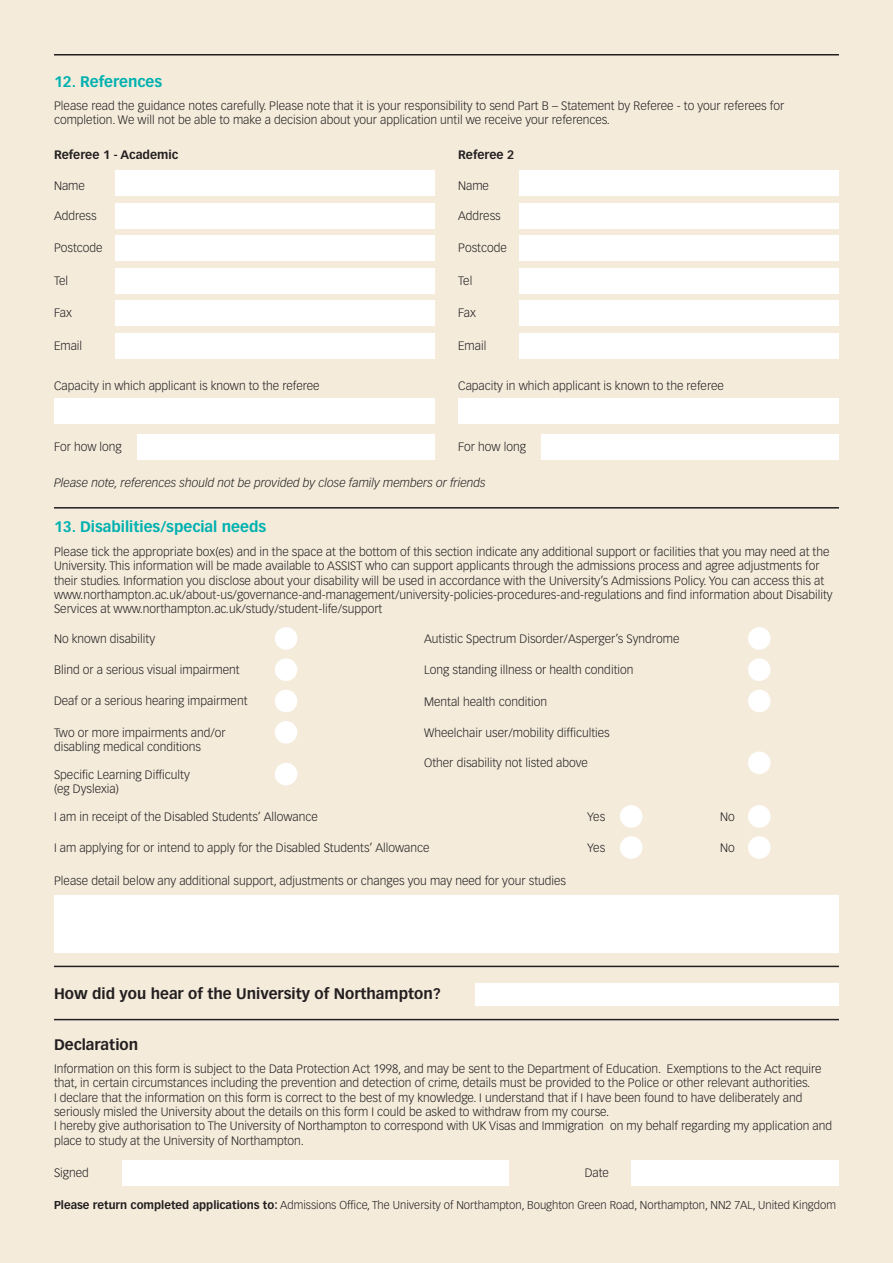
<style>
.page{position:relative;width:893px;height:1263px;background:#f4ebdb}
.page>*{position:absolute;margin:0;border:0;box-sizing:border-box;transform-origin:0 0}
.t1{font:700 15px "Vectora LT Std";color:#231f20}
.t2{font:700 15px "Vectora LT Std";color:#00b1b0}
.t3{font:300 12px/14.4px "Vectora LT Std";color:#231f20}
.t4{font:italic 300 12px "Vectora LT Std";color:#231f20}
.t5{font:700 12px "Vectora LT Std";color:#231f20}
.t6{font:300 11.25px "Vectora LT Std";color:#231f20}
.s1{font-weight:700}
</style>
<div class="page">
<hr style="left:54px;top:54px;width:785px;height:2px;background:#231f20">
<hr style="left:54px;top:507px;width:785px;height:1px;background:#231f20">
<hr style="left:54px;top:966px;width:785px;height:1px;background:#231f20">
<hr style="left:54px;top:1019px;width:785px;height:1px;background:#231f20">
<div style="left:115px;top:171px;width:320px;height:25px;background:#fff"></div>
<div style="left:519px;top:171px;width:320px;height:25px;background:#fff"></div>
<div style="left:115px;top:203px;width:320px;height:26px;background:#fff"></div>
<div style="left:519px;top:203px;width:320px;height:26px;background:#fff"></div>
<div style="left:115px;top:236px;width:320px;height:25px;background:#fff"></div>
<div style="left:519px;top:236px;width:320px;height:25px;background:#fff"></div>
<div style="left:115px;top:268px;width:320px;height:25px;background:#fff"></div>
<div style="left:519px;top:268px;width:320px;height:25px;background:#fff"></div>
<div style="left:115px;top:300px;width:320px;height:26px;background:#fff"></div>
<div style="left:519px;top:300px;width:320px;height:26px;background:#fff"></div>
<div style="left:115px;top:333px;width:320px;height:25px;background:#fff"></div>
<div style="left:137px;top:434px;width:298px;height:26px;background:#fff"></div>
<div style="left:122px;top:1160px;width:387px;height:26px;background:#fff"></div>
<div style="left:631px;top:1160px;width:208px;height:26px;background:#fff"></div>
<div style="left:54px;top:895px;width:785px;height:57px;background:#fff"></div>
<div style="left:541px;top:434px;width:298px;height:26px;background:#fff"></div>
<div style="left:54px;top:398px;width:381px;height:25px;background:#fff"></div>
<div style="left:458px;top:398px;width:381px;height:25px;background:#fff"></div>
<div style="left:519px;top:333px;width:320px;height:25px;background:#fff"></div>
<div style="left:275px;top:627px;width:22px;height:23px;background:#fff;border-radius:50%"></div>
<div style="left:275px;top:658px;width:22px;height:23px;background:#fff;border-radius:50%"></div>
<div style="left:275px;top:690px;width:22px;height:22px;background:#fff;border-radius:50%"></div>
<div style="left:275px;top:763px;width:22px;height:22px;background:#fff;border-radius:50%"></div>
<div style="left:275px;top:721px;width:22px;height:22px;background:#fff;border-radius:50%"></div>
<div style="left:748px;top:627px;width:22px;height:23px;background:#fff;border-radius:50%"></div>
<div style="left:748px;top:805px;width:22px;height:23px;background:#fff;border-radius:50%"></div>
<div style="left:748px;top:836px;width:22px;height:23px;background:#fff;border-radius:50%"></div>
<div style="left:620px;top:805px;width:22px;height:23px;background:#fff;border-radius:50%"></div>
<div style="left:620px;top:836px;width:22px;height:23px;background:#fff;border-radius:50%"></div>
<div style="left:748px;top:658px;width:22px;height:23px;background:#fff;border-radius:50%"></div>
<div style="left:748px;top:690px;width:22px;height:22px;background:#fff;border-radius:50%"></div>
<div style="left:748px;top:751px;width:22px;height:23px;background:#fff;border-radius:50%"></div>
<div style="left:475px;top:983px;width:364px;height:22px;background:#fff"></div>
<p class="t2" style="left:54px;top:72px;width:110px">12. References</p>
<p class="t3" style="left:54px;top:98px;width:732px">Please read the guidance notes carefully. Please note that it is your responsibility to send Part B – Statement by Referee - to your referees for completion. We will not be able to make a decision about your application until we receive your references.</p>
<p class="t5" style="left:54px;top:148px;width:126px">Referee 1 - Academic</p>
<p class="t5" style="left:458px;top:148px;width:58px">Referee 2</p>
<p class="t3" style="left:54px;top:178px;width:32px">Name</p>
<p class="t3" style="left:458px;top:178px;width:32px">Name</p>
<p class="t3" style="left:54px;top:209px;width:44px">Address</p>
<p class="t3" style="left:458px;top:209px;width:44px">Address</p>
<p class="t3" style="left:54px;top:241px;width:50px">Postcode</p>
<p class="t3" style="left:458px;top:241px;width:50px">Postcode</p>
<p class="t3" style="left:54px;top:274px;width:16px">Tel</p>
<p class="t3" style="left:458px;top:274px;width:16px">Tel</p>
<p class="t3" style="left:54px;top:306px;width:19px">Fax</p>
<p class="t3" style="left:458px;top:306px;width:19px">Fax</p>
<p class="t3" style="left:54px;top:338px;width:30px">Email</p>
<p class="t3" style="left:458px;top:338px;width:30px">Email</p>
<p class="t3" style="left:54px;top:378px;width:267px">Capacity in which applicant is known to the referee</p>
<p class="t3" style="left:54px;top:440px;width:69px">For how long</p>
<p class="t3" style="left:458px;top:378px;width:267px">Capacity in which applicant is known to the referee</p>
<p class="t3" style="left:458px;top:440px;width:69px">For how long</p>
<p class="t4" style="left:54px;top:476px;width:433px">Please note, references should not be provided by close family members or friends</p>
<p class="t2" style="left:54px;top:518px;width:214px">13. Disabilities/special needs</p>
<p class="t3" style="left:54px;top:544px;width:780px">Please tick the appropriate box(es) and in the space at the bottom of this section indicate any additional support or facilities that you may need at the University. This information will be made available to ASSIST who can support applicants through the admissions process and agree adjustments for their studies. Information you disclose about your disability will be used in accordance with the University’s Admissions Policy. You can access this at www.northampton.ac.uk/about-us/governance-and-management/university-policies-procedures-and-regulations and find information about Disability Services at www.northampton.ac.uk/study/student-life/support</p>
<p class="t3" style="left:54px;top:632px;width:103px">No known disability</p>
<p class="t3" style="left:54px;top:663px;width:187px">Blind or a serious visual impairment</p>
<p class="t3" style="left:54px;top:694px;width:195px">Deaf or a serious hearing impairment</p>
<p class="t3" style="left:54px;top:725px;width:173px">Two or more impairments and/or disabling medical conditions</p>
<p class="t3" style="left:54px;top:767px;width:137px">Specific Learning Difficulty (eg Dyslexia)</p>
<p class="t3" style="left:424px;top:632px;width:257px">Autistic Spectrum Disorder/Asperger’s Syndrome</p>
<p class="t3" style="left:424px;top:663px;width:211px">Long standing illness or health condition</p>
<p class="t3" style="left:424px;top:694px;width:124px">Mental health condition</p>
<p class="t3" style="left:424px;top:725px;width:187px">Wheelchair user/mobility difficulties</p>
<p class="t3" style="left:424px;top:756px;width:165px">Other disability not listed above</p>
<p class="t3" style="left:54px;top:810px;width:265px">I am in receipt of the Disabled Students’ Allowance</p>
<p class="t3" style="left:54px;top:841px;width:377px">I am applying for or intend to apply for the Disabled Students’ Allowance</p>
<p class="t3" style="left:54px;top:873px;width:514px">Please detail below any additional support, adjustments or changes you may need for your studies</p>
<p class="t3" style="left:587px;top:810px;width:19px">Yes</p>
<p class="t3" style="left:587px;top:841px;width:19px">Yes</p>
<p class="t1" style="left:54px;top:984px;width:388px">How did you hear of the University of Northampton?</p>
<p class="t1" style="left:54px;top:1035px;width:86px">Declaration</p>
<p class="t3" style="left:720px;top:810px;width:16px">No</p>
<p class="t3" style="left:720px;top:841px;width:16px">No</p>
<p class="t3" style="left:54px;top:1061px;width:780px">Information on this form is subject to the Data Protection Act 1998, and may be sent to the Department of Education. Exemptions to the Act require that, in certain circumstances including the prevention and detection of crime, details must be provided to the Police or other relevant authorities.<br>I declare that the information on this form is correct to the best of my knowledge. I understand that if I have been found to have deliberately and seriously misled the University about the details on this form I could be asked to withdraw from my course.<br>I hereby give authorisation to The University of Northampton to correspond with UK Visas and Immigration on my behalf regarding my application and place to study at the University of Northampton.</p>
<p class="t3" style="left:54px;top:1166px;width:36px">Signed</p>
<p class="t3" style="left:585px;top:1166px;width:26px">Date</p>
<p class="t6" style="left:54px;top:1198px;width:783px"><span class="s1">Please return completed applications to:</span> Admissions Office, The University of Northampton, Boughton Green Road, Northampton, NN2 7AL, United Kingdom</p>
</div>
